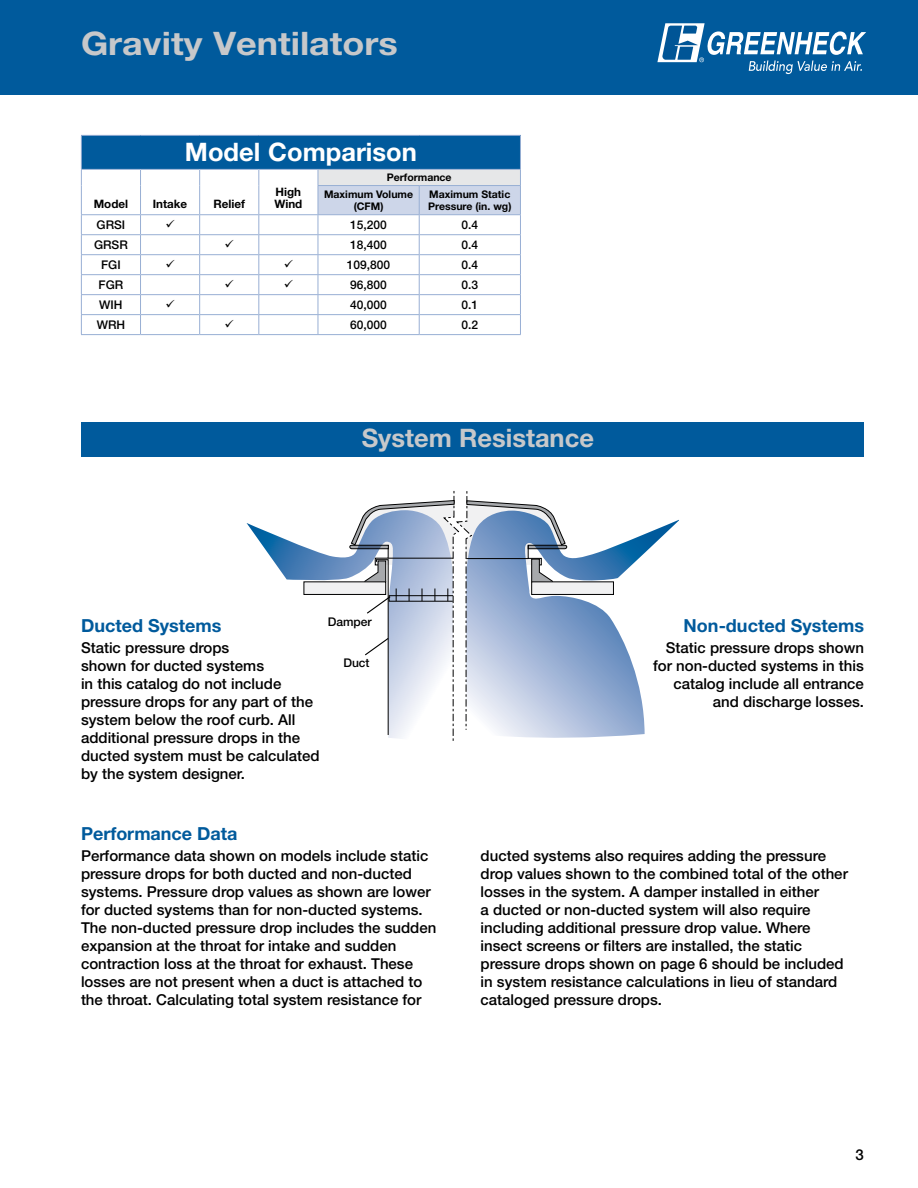
<style>
.page{position:relative;width:918px;height:1188px;background:#fff}
.page>*{position:absolute;margin:0;border:0;box-sizing:border-box;transform-origin:0 0}
.t1{font:700 32.4px "Helvetica Neue LT Std";color:#c7c8ca;scale:1.11 1}
.t2{font:700 25.5px "Helvetica Neue LT Std";color:#c7c8ca}
.t3{font:700 25.5px "Helvetica Neue LT Std";color:#fff}
.t4{font:700 18px "Helvetica Neue LT Std";color:#005a9c}
.t5{font:500 15px/18px "Helvetica Neue LT Std";color:#000}
.t6{font:500 12px "Helvetica Neue LT Std";color:#000}
.t7{font:700 11.7px/12.5px "Helvetica Neue LT Std";color:#000}
.t8{font:700 10.5px/16.5px "Helvetica Neue LT Std";color:#000}
</style>
<div class="page">
<div style="left:81px;top:135px;width:439px;height:34px;background:#005a9c"></div>
<hr style="left:81px;top:135px;width:60px;height:1px;background:#98afd4">
<hr style="left:81px;top:136px;width:1px;height:33px;background:#98afd4">
<hr style="left:141px;top:135px;width:59px;height:1px;background:#98afd4">
<hr style="left:200px;top:135px;width:59px;height:1px;background:#98afd4">
<hr style="left:259px;top:135px;width:59px;height:1px;background:#98afd4">
<hr style="left:318px;top:135px;width:101px;height:1px;background:#98afd4">
<hr style="left:419px;top:135px;width:102px;height:1px;background:#98afd4">
<hr style="left:520px;top:136px;width:1px;height:33px;background:#98afd4">
<hr style="left:81px;top:169px;width:60px;height:1px;background:#98afd4">
<hr style="left:141px;top:169px;width:59px;height:1px;background:#98afd4">
<hr style="left:200px;top:169px;width:59px;height:1px;background:#98afd4">
<hr style="left:259px;top:169px;width:59px;height:1px;background:#98afd4">
<hr style="left:318px;top:169px;width:101px;height:1px;background:#98afd4">
<hr style="left:419px;top:169px;width:102px;height:1px;background:#98afd4">
<hr style="left:81px;top:214px;width:60px;height:1px;background:#98afd4">
<hr style="left:141px;top:214px;width:59px;height:1px;background:#98afd4">
<hr style="left:200px;top:214px;width:59px;height:1px;background:#98afd4">
<hr style="left:259px;top:214px;width:59px;height:1px;background:#98afd4">
<hr style="left:81px;top:234px;width:60px;height:1px;background:#98afd4">
<hr style="left:141px;top:234px;width:59px;height:1px;background:#98afd4">
<hr style="left:200px;top:234px;width:59px;height:1px;background:#98afd4">
<hr style="left:259px;top:234px;width:59px;height:1px;background:#98afd4">
<hr style="left:81px;top:254px;width:60px;height:1px;background:#98afd4">
<hr style="left:141px;top:254px;width:59px;height:1px;background:#98afd4">
<hr style="left:200px;top:254px;width:59px;height:1px;background:#98afd4">
<hr style="left:259px;top:254px;width:59px;height:1px;background:#98afd4">
<hr style="left:81px;top:274px;width:60px;height:1px;background:#98afd4">
<hr style="left:141px;top:274px;width:59px;height:1px;background:#98afd4">
<hr style="left:200px;top:274px;width:59px;height:1px;background:#98afd4">
<hr style="left:259px;top:274px;width:59px;height:1px;background:#98afd4">
<hr style="left:81px;top:294px;width:60px;height:1px;background:#98afd4">
<hr style="left:141px;top:294px;width:59px;height:1px;background:#98afd4">
<hr style="left:200px;top:294px;width:59px;height:1px;background:#98afd4">
<hr style="left:259px;top:294px;width:59px;height:1px;background:#98afd4">
<hr style="left:81px;top:314px;width:60px;height:1px;background:#98afd4">
<svg style="left:81px;top:170px;width:1px;height:164px"></svg>
<hr style="left:141px;top:314px;width:59px;height:1px;background:#98afd4">
<svg style="left:140px;top:170px;width:1px;height:164px"></svg>
<hr style="left:200px;top:314px;width:59px;height:1px;background:#98afd4">
<svg style="left:199px;top:170px;width:1px;height:164px"></svg>
<hr style="left:259px;top:314px;width:59px;height:1px;background:#98afd4">
<svg style="left:258px;top:170px;width:1px;height:164px"></svg>
<svg style="left:318px;top:170px;width:203px;height:164px"></svg>
<hr style="left:81px;top:334px;width:60px;height:1px;background:#98afd4">
<hr style="left:141px;top:334px;width:59px;height:1px;background:#98afd4">
<hr style="left:200px;top:334px;width:59px;height:1px;background:#98afd4">
<hr style="left:259px;top:334px;width:59px;height:1px;background:#98afd4">
<hr style="left:318px;top:334px;width:101px;height:1px;background:#98afd4">
<hr style="left:419px;top:334px;width:102px;height:1px;background:#98afd4">
<div style="left:81px;top:422px;width:783px;height:35px;background:#005a9c"></div>
<svg style="left:567px;top:519px;width:112px;height:219px"></svg>
<svg style="left:247px;top:523px;width:103px;height:58px"></svg>
<div style="left:304px;top:582px;width:82px;height:12px;background:#f1f1f2"></div>
<div style="left:303px;top:581px;width:83px;height:14px;border:1px solid #000"></div>
<div style="left:532px;top:582px;width:81px;height:12px;background:#f1f1f2"></div>
<div style="left:531px;top:581px;width:83px;height:14px;border:1px solid #000"></div>
<svg style="left:350px;top:491px;width:217px;height:250px"></svg>
<div style="left:0;top:0;width:918px;height:94px;background:#005a9c"></div>
<svg style="left:657px;top:23px;width:209px;height:51px"></svg>
<h1 class="t1" style="left:81px;top:23px;width:287px">Gravity Ventilators</h1>
<h2 class="t3" style="left:185px;top:137px;width:233px">Model Comparison</h2>
<p class="t7" style="left:94px;top:197px;width:36px">Model</p>
<p class="t7" style="left:153px;top:197px;width:36px">Intake</p>
<p class="t7" style="left:213px;top:197px;width:33px">Relief</p>
<p class="t7" style="left:274px;top:185px;width:29px">High<br>Wind</p>
<p class="t8" style="left:324px;top:169px;width:129px;text-indent:63px">Performance<br>Maximum Volume</p>
<p class="t8" style="left:354px;top:198px;width:31px">(CFM)</p>
<p class="t8" style="left:428px;top:188px;width:85px;line-height:12.5px">Maximum Static<br>Pressure (in. wg)</p>
<p class="t6" style="left:97px;top:218px;width:30px">GRSI</p>
<p class="t6" style="left:350px;top:218px;width:38px">15,200</p>
<p class="t6" style="left:462px;top:218px;width:18px">0.4</p>
<p class="t6" style="left:94px;top:238px;width:35px">GRSR</p>
<p class="t6" style="left:350px;top:238px;width:38px">18,400</p>
<p class="t6" style="left:462px;top:238px;width:18px">0.4</p>
<p class="t6" style="left:101px;top:258px;width:21px">FGI</p>
<p class="t6" style="left:347px;top:258px;width:45px">109,800</p>
<p class="t6" style="left:462px;top:258px;width:18px">0.4</p>
<p class="t6" style="left:99px;top:278px;width:26px">FGR</p>
<p class="t6" style="left:350px;top:278px;width:38px">96,800</p>
<p class="t6" style="left:462px;top:278px;width:18px">0.3</p>
<p class="t6" style="left:99px;top:298px;width:25px">WIH</p>
<p class="t6" style="left:350px;top:298px;width:38px">40,000</p>
<p class="t6" style="left:462px;top:298px;width:18px">0.1</p>
<p class="t6" style="left:97px;top:317px;width:30px">WRH</p>
<p class="t6" style="left:350px;top:317px;width:38px">60,000</p>
<p class="t6" style="left:462px;top:317px;width:18px">0.2</p>
<h2 class="t2" style="left:362px;top:422px;width:234px">System Resistance</h2>
<p class="t4" style="left:81px;top:614px;width:142px">Ducted Systems</p>
<p class="t5" style="left:81px;top:638px;width:240px">Static pressure drops<br>shown for ducted systems<br>in this catalog do not include pressure drops for any part of the system below the roof curb. All additional pressure drops in the ducted system must be calculated by the system designer.</p>
<p class="t6" style="left:328px;top:614px;width:46px">Damper</p>
<p class="t6" style="left:343px;top:656px;width:28px">Duct</p>
<p class="t4" style="left:684px;top:614px;width:182px">Non-ducted Systems</p>
<p class="t5" style="left:653px;top:638px;width:212px;text-align:right">Static pressure drops shown for non-ducted systems in this catalog include all entrance and discharge losses.</p>
<p class="t4" style="left:81px;top:822px;width:158px">Performance Data</p>
<p class="t5" style="left:81px;top:846px;width:357px">Performance data shown on models include static pressure drops for both ducted and non-ducted systems. Pressure drop values as shown are lower for ducted systems than for non-ducted systems.<br>The non-ducted pressure drop includes the sudden expansion at the throat for intake and sudden contraction loss at the throat for exhaust. These losses are not present when a duct is attached to the throat. Calculating total system resistance for</p>
<p class="t5" style="left:481px;top:847px;width:369px">ducted systems also requires adding the pressure drop values shown to the combined total of the other losses in the system. A damper installed in either<br>a ducted or non-ducted system will also require including additional pressure drop value. Where insect screens or filters are installed, the static pressure drops shown on page 6 should be included in system resistance calculations in lieu of standard cataloged pressure drops.</p>
<p class="t5" style="left:856px;top:1145px;width:10px">3</p>
</div>
